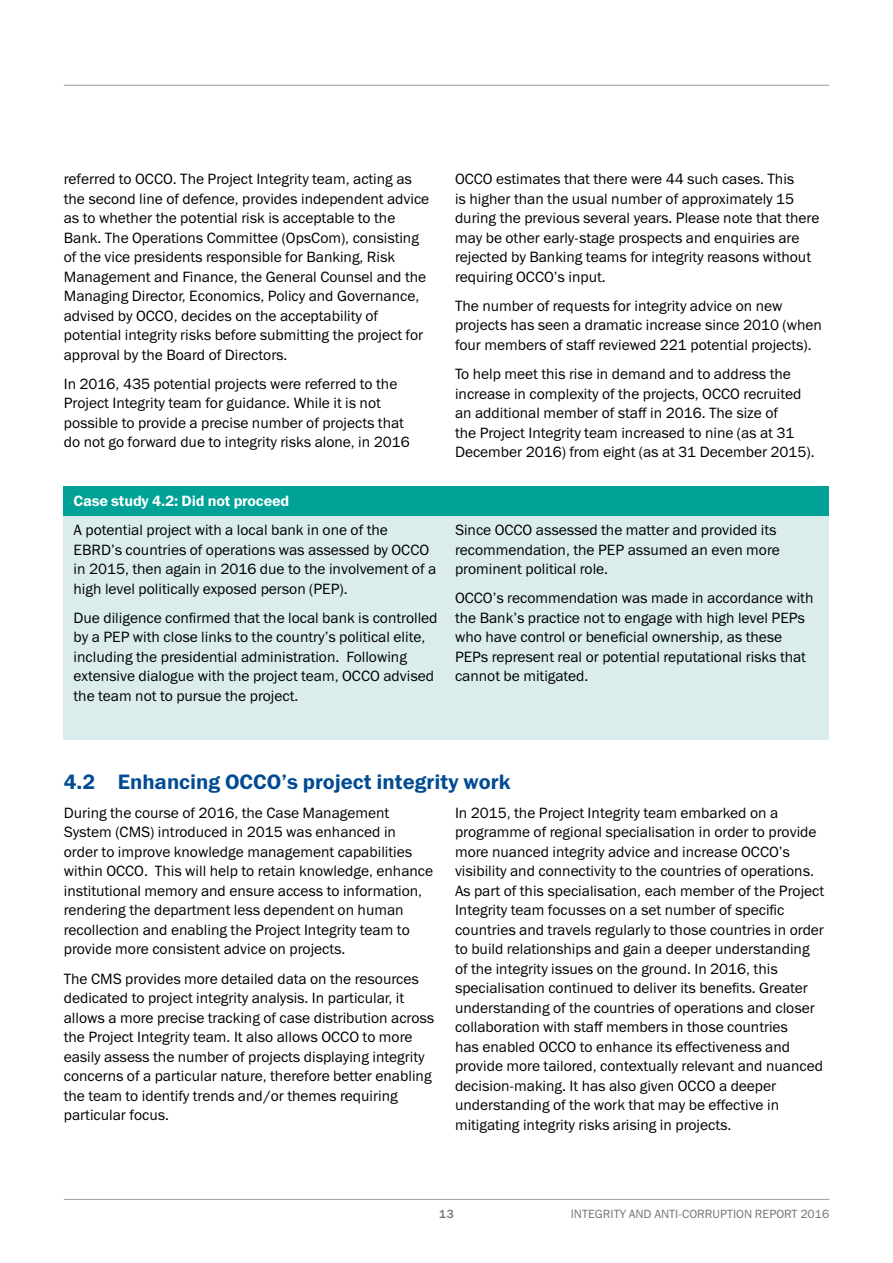
<style>
.page{position:relative;width:893px;height:1263px;background:#fff}
.page>*{position:absolute;margin:0;border:0;box-sizing:border-box;transform-origin:0 0}
.t1{font:21px "Franklin Gothic Demi ITC";color:#004b93}
.t2{font:15px/19.5px "Franklin Gothic Book ITC";color:#000}
.t3{font:15px "Franklin Gothic Demi ITC";letter-spacing:-.01em;color:#fff}
.t4{font:12px "Franklin Gothic Book ITC";color:#747373}
.t5{font:12px "Franklin Gothic Medium ITC";color:#747373}
</style>
<div class="page">
<hr style="left:64px;top:85px;width:765px;height:1px;background:#9d9d9c">
<hr style="left:64px;top:1199px;width:765px;height:1px;background:#9d9d9c">
<div style="left:64px;top:516px;width:765px;height:224px;background:#daedec"></div>
<div style="left:64px;top:486px;width:765px;height:30px;background:#00a297"></div>
<p class="t2" style="left:64px;top:169px;width:367px">referred to OCCO. The Project Integrity team, acting as the second line of defence, provides independent advice as to whether the potential risk is acceptable to the Bank. The Operations Committee (OpsCom), consisting of the vice presidents responsible for Banking, Risk Management and Finance, the General Counsel and the Managing Director, Economics, Policy and Governance, advised by OCCO, decides on the acceptability of potential integrity risks before submitting the project for approval by the Board of Directors.</p>
<p class="t2" style="left:64px;top:374px;width:348px">In 2016, 435 potential projects were referred to the Project Integrity team for guidance. While it is not possible to provide a precise number of projects that do not go forward due to integrity risks alone, in 2016</p>
<p class="t3" style="left:74px;top:492px;width:217px">Case study 4.2: Did not proceed</p>
<p class="t2" style="left:74px;top:520px;width:364px">A potential project with a local bank in one of the EBRD’s countries of operations was assessed by OCCO in 2015, then again in 2016 due to the involvement of a high level politically exposed person (PEP).</p>
<p class="t2" style="left:74px;top:608px;width:366px">Due diligence confirmed that the local bank is controlled by a PEP with close links to the country’s political elite, including the presidential administration. Following extensive dialogue with the project team, OCCO advised the team not to pursue the project.</p>
<p class="t2" style="left:455px;top:169px;width:366px">OCCO estimates that there were 44 such cases. This<br>is higher than the usual number of approximately 15 during the previous several years. Please note that there may be other early-stage prospects and enquiries are rejected by Banking teams for integrity reasons without requiring OCCO’s input.</p>
<p class="t2" style="left:455px;top:296px;width:368px">The number of requests for integrity advice on new projects has seen a dramatic increase since 2010 (when four members of staff reviewed 221 potential projects).</p>
<p class="t2" style="left:455px;top:364px;width:361px">To help meet this rise in demand and to address the increase in complexity of the projects, OCCO recruited an additional member of staff in 2016. The size of<br>the Project Integrity team increased to nine (as at 31<br>December 2016) from eight (as at 31 December 2015).</p>
<p class="t2" style="left:455px;top:520px;width:326px">Since OCCO assessed the matter and provided its recommendation, the PEP assumed an even more prominent political role.</p>
<p class="t2" style="left:455px;top:588px;width:360px">OCCO’s recommendation was made in accordance with the Bank’s practice not to engage with high level PEPs who have control or beneficial ownership, as these PEPs represent real or potential reputational risks that cannot be mitigated.</p>
<h1 class="t1" style="left:64px;top:769px;width:448px">4.2 Enhancing OCCO’s project integrity work</h1>
<p class="t2" style="left:64px;top:803px;width:371px">During the course of 2016, the Case Management System (CMS) introduced in 2015 was enhanced in order to improve knowledge management capabilities within OCCO. This will help to retain knowledge, enhance institutional memory and ensure access to information, rendering the department less dependent on human recollection and enabling the Project Integrity team to provide more consistent advice on projects.</p>
<p class="t2" style="left:64px;top:968px;width:372px">The CMS provides more detailed data on the resources dedicated to project integrity analysis. In particular, it allows a more precise tracking of case distribution across the Project Integrity team. It also allows OCCO to more easily assess the number of projects displaying integrity concerns of a particular nature, therefore better enabling the team to identify trends and/or themes requiring particular focus.</p>
<p class="t2" style="left:455px;top:803px;width:371px">In 2015, the Project Integrity team embarked on a programme of regional specialisation in order to provide more nuanced integrity advice and increase OCCO’s visibility and connectivity to the countries of operations.<br>As part of this specialisation, each member of the Project Integrity team focusses on a set number of specific countries and travels regularly to those countries in order to build relationships and gain a deeper understanding of the integrity issues on the ground. In 2016, this specialisation continued to deliver its benefits. Greater understanding of the countries of operations and closer collaboration with staff members in those countries<br>has enabled OCCO to enhance its effectiveness and provide more tailored, contextually relevant and nuanced decision-making. It has also given OCCO a deeper understanding of the work that may be effective in mitigating integrity risks arising in projects.</p>
<p class="t5" style="left:439px;top:1206px;width:16px">13</p>
<p class="t4" style="left:571px;top:1206px;width:260px">INTEGRITY AND ANTI-CORRUPTION REPORT 2016</p>
</div>
